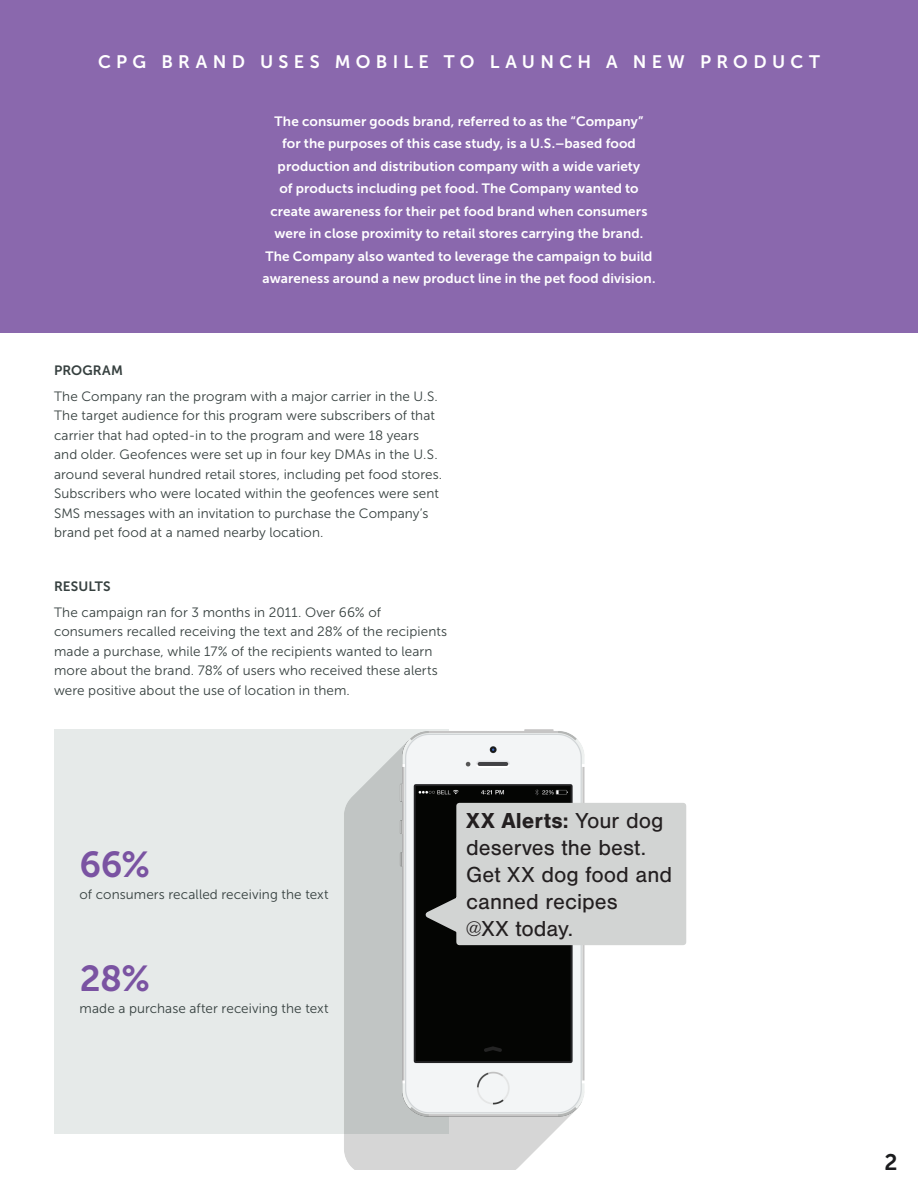
<style>
.page{position:relative;width:918px;height:1188px;background:#fff}
.page>*{position:absolute;margin:0;border:0;box-sizing:border-box;transform-origin:0 0}
.t1{font:36px "Museo Sans 700";color:#7a53a2}
.t2{font:22.5px/27px "Nimbus San";color:#231f20}
.t3{font:22.5px "Museo Sans 700";color:#1b1c1e}
.t4{font:18px "Museo Sans 700";letter-spacing:.295em;color:#fff}
.t5{font:13.5px/19.5px "Museo Sans 300";letter-spacing:.005em;color:#36403f}
.t6{font:13.5px/22.5px "Museo Sans 700";letter-spacing:.01em;color:#fff;text-align:center}
.t7{font:13.5px "Museo Sans 700";letter-spacing:.01em;color:#36403f}
.s1{font-weight:700}
</style>
<div class="page">
<div style="left:0;top:0;width:918px;height:333px;background:#8a68ad"></div>
<div style="left:54px;top:729px;width:394px;height:405px;background:#e6eae9"></div>
<img style="left:344px;top:729px;width:241px;height:441px">
<svg style="left:415px;top:800px;width:272px;height:148px;background:#b2b4b3"></svg>
<h3 class="t4" style="left:98px;top:51px;width:723px">CPG BRAND USES MOBILE TO LAUNCH A NEW PRODUCT</h3>
<p class="t6" style="left:263px;top:110px;width:394px">The consumer goods brand, referred to as the “Company”<br>for the purposes of this case study, is a U.S.–based food production and distribution company with a wide variety<br>of products including pet food. The Company wanted to create awareness for their pet food brand when consumers were in close proximity to retail stores carrying the brand.<br>The Company also wanted to leverage the campaign to build awareness around a new product line in the pet food division.</p>
<p class="t7" style="left:54px;top:362px;width:70px">PROGRAM</p>
<p class="t5" style="left:54px;top:387px;width:390px">The Company ran the program with a major carrier in the U.S.<br>The target audience for this program were subscribers of that carrier that had opted-in to the program and were 18 years and older. Geofences were set up in four key DMAs in the U.S. around several hundred retail stores, including pet food stores.<br>Subscribers who were located within the geofences were sent SMS messages with an invitation to purchase the Company’s brand pet food at a named nearby location.</p>
<p class="t7" style="left:54px;top:578px;width:58px">RESULTS</p>
<p class="t5" style="left:54px;top:603px;width:395px">The campaign ran for 3 months in 2011. Over 66% of consumers recalled receiving the text and 28% of the recipients made a purchase, while 17% of the recipients wanted to learn more about the brand. 78% of users who received these alerts were positive about the use of location in them.</p>
<h1 class="t1" style="left:80px;top:844px;width:72px">66%</h1>
<p class="t5" style="left:80px;top:884px;width:251px">of consumers recalled receiving the text</p>
<h1 class="t1" style="left:80px;top:959px;width:72px">28%</h1>
<p class="t5" style="left:80px;top:999px;width:251px">made a purchase after receiving the text</p>
<h2 class="t2" style="left:466px;top:807px;width:207px"><span class="s1">XX Alerts:</span> Your dog deserves the best.<br>Get XX dog food and canned recipes<br>@XX today.</h2>
<h2 class="t3" style="left:885px;top:1149px;width:15px">2</h2>
</div>
